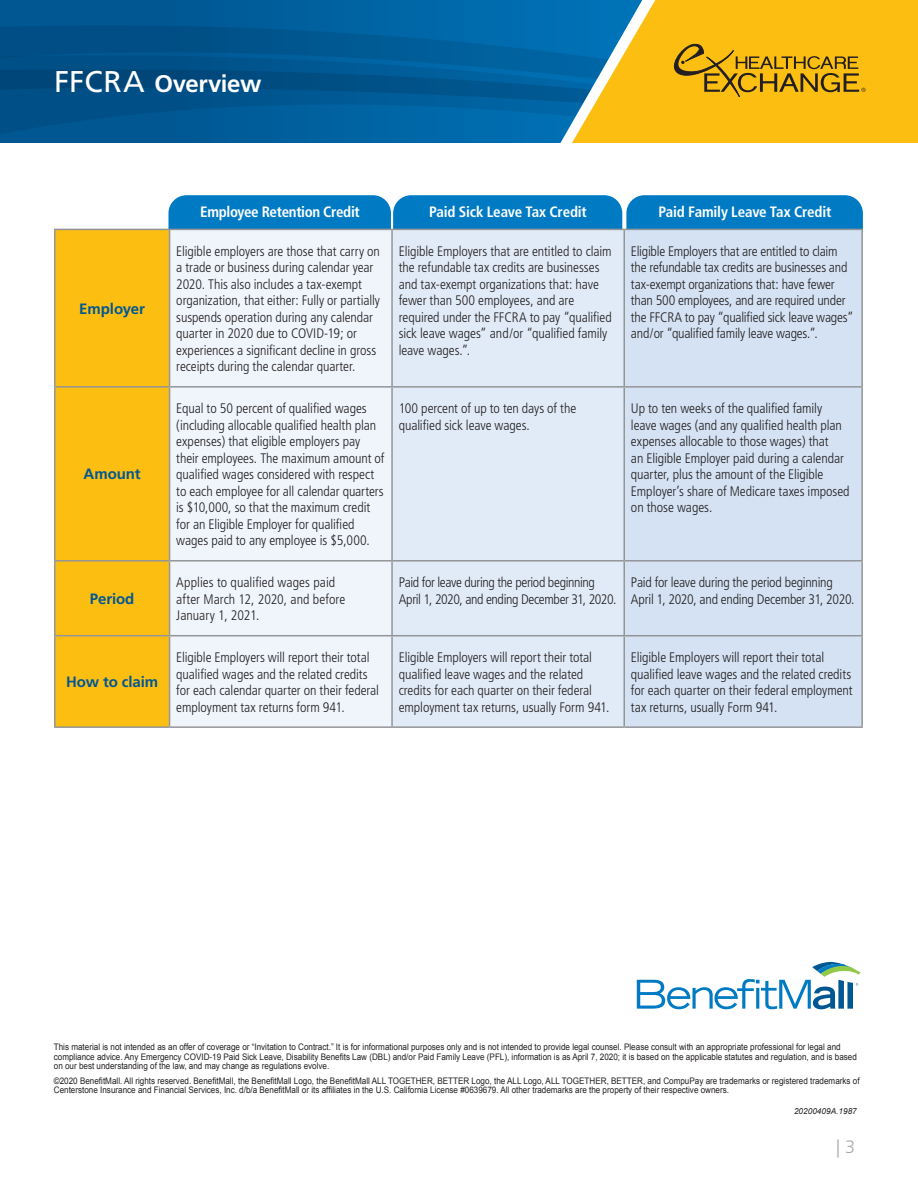
<style>
.page{position:relative;width:918px;height:1188px;background:#fff}
.page>*{position:absolute;margin:0;border:0;box-sizing:border-box;transform-origin:0 0}
.t1{font:700 24px "Frutiger";letter-spacing:-.015em;color:#fff}
.t2{font:300 18px "Frutiger";color:#a8a9ad}
.t3{font:700 condensed 15px "Frutiger";letter-spacing:-.02em;color:#fff}
.t4{font:700 15px "Frutiger";letter-spacing:-.005em;color:#005792}
.t5{font:300 condensed 13.8px/16.5px "Frutiger";letter-spacing:-.005em;color:#231f20}
.t6{font:300 condensed 13.8px/16.5px "Frutiger";letter-spacing:-.025em;color:#231f20}
.t7{font:9px/9.8px "Arial";color:#231f20;scale:.9 1}
.t8{font:italic 8.25px "Arial";color:#231f20}
.s1{font-weight:400;font-size:30px}
</style>
<div class="page">
<svg style="left:0;top:0;width:552px;height:8px;background:#005f9d"></svg>
<svg style="left:0;top:8px;width:552px;height:135px;background:#005994"></svg>
<svg style="left:552px;top:0;width:11px;height:143px;background:#006aab"></svg>
<svg style="left:563px;top:0;width:355px;height:143px;background:#dab531"></svg>
<svg style="left:674px;top:44px;width:192px;height:52px;background:#d09d14"></svg>
<svg style="left:637px;top:962px;width:224px;height:47px"></svg>
<div style="left:168px;top:195px;width:223px;height:52px;background:#007bc3;border-radius:18px"></div>
<div style="left:393px;top:195px;width:229px;height:52px;background:#007bc3;border-radius:18px"></div>
<div style="left:626px;top:195px;width:237px;height:52px;background:#007bc3;border-radius:18px"></div>
<div style="left:56px;top:230px;width:113px;height:496px;background:#fdbe12"></div>
<div style="left:170px;top:230px;width:221px;height:496px;background:#eff5fb"></div>
<div style="left:393px;top:230px;width:230px;height:496px;background:#e1ebf7"></div>
<div style="left:625px;top:230px;width:236px;height:496px;background:#d4e2f3"></div>
<hr style="left:54px;top:229px;width:116px;height:1px;background:#939598">
<hr style="left:54px;top:230px;width:2px;height:156px;background:#939598">
<hr style="left:170px;top:229px;width:222px;height:1px;background:#939598">
<hr style="left:169px;top:230px;width:1px;height:156px;background:#939598">
<hr style="left:392px;top:229px;width:232px;height:1px;background:#939598">
<hr style="left:391px;top:230px;width:2px;height:156px;background:#939598">
<hr style="left:624px;top:229px;width:239px;height:1px;background:#939598">
<hr style="left:623px;top:230px;width:2px;height:156px;background:#939598">
<hr style="left:861px;top:230px;width:2px;height:156px;background:#939598">
<hr style="left:54px;top:386px;width:116px;height:2px;background:#939598">
<hr style="left:54px;top:388px;width:2px;height:172px;background:#939598">
<hr style="left:170px;top:386px;width:222px;height:2px;background:#939598">
<hr style="left:169px;top:388px;width:1px;height:172px;background:#939598">
<hr style="left:392px;top:386px;width:232px;height:2px;background:#939598">
<hr style="left:391px;top:388px;width:2px;height:172px;background:#939598">
<hr style="left:624px;top:386px;width:239px;height:2px;background:#939598">
<hr style="left:623px;top:388px;width:2px;height:172px;background:#939598">
<hr style="left:861px;top:388px;width:2px;height:172px;background:#939598">
<hr style="left:54px;top:560px;width:116px;height:2px;background:#939598">
<hr style="left:54px;top:562px;width:2px;height:73px;background:#939598">
<hr style="left:170px;top:560px;width:222px;height:2px;background:#939598">
<hr style="left:169px;top:562px;width:1px;height:73px;background:#939598">
<hr style="left:392px;top:560px;width:232px;height:2px;background:#939598">
<hr style="left:391px;top:562px;width:2px;height:73px;background:#939598">
<hr style="left:624px;top:560px;width:239px;height:2px;background:#939598">
<hr style="left:623px;top:562px;width:2px;height:73px;background:#939598">
<hr style="left:861px;top:562px;width:2px;height:73px;background:#939598">
<hr style="left:54px;top:635px;width:116px;height:1px;background:#939598">
<hr style="left:54px;top:636px;width:2px;height:90px;background:#939598">
<hr style="left:170px;top:635px;width:222px;height:1px;background:#939598">
<hr style="left:169px;top:636px;width:1px;height:90px;background:#939598">
<hr style="left:392px;top:635px;width:232px;height:1px;background:#939598">
<hr style="left:391px;top:636px;width:2px;height:90px;background:#939598">
<hr style="left:624px;top:635px;width:239px;height:1px;background:#939598">
<hr style="left:623px;top:636px;width:2px;height:90px;background:#939598">
<hr style="left:861px;top:636px;width:2px;height:90px;background:#939598">
<hr style="left:54px;top:726px;width:116px;height:2px;background:#939598">
<hr style="left:170px;top:726px;width:222px;height:2px;background:#939598">
<hr style="left:392px;top:726px;width:232px;height:2px;background:#939598">
<hr style="left:624px;top:726px;width:239px;height:2px;background:#939598">
<h1 class="t1" style="left:54px;top:69px;width:209px"><span class="s1">FFCRA</span> Overview</h1>
<p class="t4" style="left:79px;top:300px;width:67px">Employer</p>
<p class="t4" style="left:84px;top:465px;width:59px">Amount</p>
<p class="t4" style="left:90px;top:590px;width:46px">Period</p>
<p class="t4" style="left:66px;top:673px;width:93px">How to claim</p>
<p class="t3" style="left:200px;top:203px;width:161px">Employee Retention Credit</p>
<p class="t3" style="left:429px;top:203px;width:159px">Paid Sick Leave Tax Credit</p>
<p class="t3" style="left:659px;top:203px;width:174px">Paid Family Leave Tax Credit</p>
<p class="t5" style="left:176px;top:243px;width:205px">Eligible employers are those that carry on a trade or business during calendar year 2020. This also includes a tax-exempt organization, that either: Fully or partially suspends operation during any calendar quarter in 2020 due to COVID-19; or experiences a significant decline in gross receipts during the calendar quarter.</p>
<p class="t5" style="left:399px;top:243px;width:215px">Eligible Employers that are entitled to claim the refundable tax credits are businesses and tax-exempt organizations that: have fewer than 500 employees, and are required under the FFCRA to pay “qualified sick leave wages” and/or “qualified family leave wages.”.</p>
<p class="t5" style="left:631px;top:243px;width:224px">Eligible Employers that are entitled to claim the refundable tax credits are businesses and tax-exempt organizations that: have fewer than 500 employees, and are required under the FFCRA to pay “qualified sick leave wages” and/or “qualified family leave wages.”.</p>
<p class="t5" style="left:176px;top:400px;width:210px">Equal to 50 percent of qualified wages (including allocable qualified health plan expenses) that eligible employers pay their employees. The maximum amount of qualified wages considered with respect to each employee for all calendar quarters is $10,000, so that the maximum credit for an Eligible Employer for qualified wages paid to any employee is $5,000.</p>
<p class="t5" style="left:399px;top:400px;width:179px">100 percent of up to ten days of the qualified sick leave wages.</p>
<p class="t5" style="left:631px;top:400px;width:220px">Up to ten weeks of the qualified family leave wages (and any qualified health plan expenses allocable to those wages) that<br>an Eligible Employer paid during a calendar quarter, plus the amount of the Eligible Employer’s share of Medicare taxes imposed on those wages.</p>
<p class="t5" style="left:176px;top:574px;width:170px">Applies to qualified wages paid after March 12, 2020, and before<br>January 1, 2021.</p>
<p class="t6" style="left:399px;top:574px;width:219px">Paid for leave during the period beginning<br>April 1, 2020, and ending December 31, 2020.</p>
<p class="t5" style="left:631px;top:574px;width:225px">Paid for leave during the period beginning<br>April 1, 2020, and ending December 31, 2020.</p>
<p class="t5" style="left:176px;top:649px;width:204px">Eligible Employers will report their total qualified wages and the related credits for each calendar quarter on their federal employment tax returns form 941.</p>
<p class="t5" style="left:399px;top:649px;width:212px">Eligible Employers will report their total qualified leave wages and the related credits for each quarter on their federal employment tax returns, usually Form 941.</p>
<p class="t5" style="left:631px;top:649px;width:223px">Eligible Employers will report their total qualified leave wages and the related credits for each quarter on their federal employment tax returns, usually Form 941.</p>
<p class="t7" style="left:54px;top:1042px;width:894px">This material is not intended as an offer of coverage or “Invitation to Contract.” It is for informational purposes only and is not intended to provide legal counsel. Please consult with an appropriate professional for legal and compliance advice. Any Emergency COVID-19 Paid Sick Leave, Disability Benefits Law (DBL) and/or Paid Family Leave (PFL), information is as April 7, 2020; it is based on the applicable statutes and regulation, and is based on our best understanding of the law, and may change as regulations evolve.</p>
<p class="t7" style="left:54px;top:1076px;width:897px">©2020 BenefitMall. All rights reserved. BenefitMall, the BenefitMall Logo, the BenefitMall ALL TOGETHER, BETTER Logo, the ALL Logo, ALL TOGETHER, BETTER, and CompuPay are trademarks or registered trademarks of<br>Centerstone Insurance and Financial Services, Inc. d/b/a BenefitMall or its affiliates in the U.S. California License #0639679. All other trademarks are the property of their respective owners.</p>
<p class="t8" style="left:794px;top:1106px;width:64px">20200409A.1987</p>
<h2 class="t2" style="left:836px;top:1137px;width:21px">| 3</h2>
</div>
